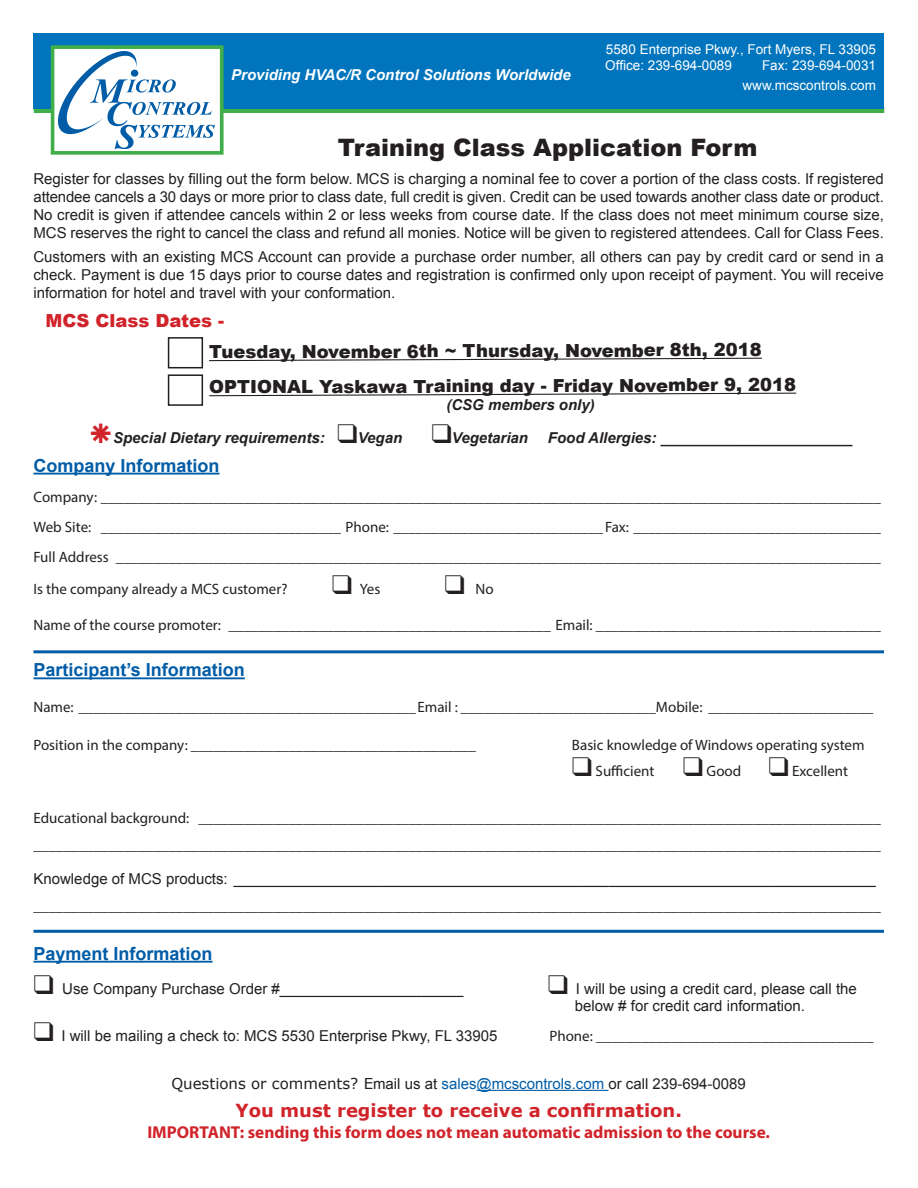
<style>
.page{position:relative;width:918px;height:1188px;background:#fff}
.page>*{position:absolute;margin:0;border:0;box-sizing:border-box;transform-origin:0 0}
.t1{font:900 24px "Arial";color:#231f20}
.t2{font:900 18px/35.1px "Arial";letter-spacing:-.005em;color:#231f20}
.t3{font:700 18px "Arial";color:#015ca7}
.t4{font:700 18px "Verdana";color:#d1232a}
.t5{font:900 18px "Arial";color:#d1232a}
.t6{font:700 17.25px "Myriad Pro";color:#d1232a}
.t7{font:15px/30px "Myriad Pro";color:#231f20;text-align:justify}
.t8{font:15px/18px "Arial";color:#231f20;text-align:justify}
.t9{font:italic 700 15px "Arial";color:#231f20}
.t10{font:italic 700 15px "Arial";color:#fff}
.t11{font:13.5px/16.2px "Arial";color:#fff}
.s1{font-family:"Verdana"}
.s2{color:#015ca7}
</style>
<div class="page">
<svg style="left:209px;top:357px;width:553px;height:5px"></svg>
<svg style="left:209px;top:392px;width:588px;height:5px"></svg>
<div style="left:168px;top:337px;width:35px;height:31px;border:2px solid #231f20"></div>
<div style="left:168px;top:374px;width:35px;height:32px;border:2px solid #231f20"></div>
<div style="left:34px;top:107px;width:850px;height:6px;background:#40ae49"></div>
<div style="left:34px;top:34px;width:850px;height:75px;background:#0075bd"></div>
<div style="left:53px;top:47px;width:169px;height:106px;background:#fff"></div>
<img style="left:59px;top:52px;width:156px;height:97px">
<div style="left:51px;top:45px;width:173px;height:110px;border:4px solid #40ae49"></div>
<hr style="left:33px;top:473px;width:186px;height:2px;background:#015ca7">
<hr style="left:33px;top:650px;width:851px;height:3px;background:#015ca7">
<hr style="left:33px;top:677px;width:212px;height:2px;background:#015ca7">
<hr style="left:33px;top:930px;width:851px;height:3px;background:#015ca7">
<hr style="left:33px;top:961px;width:180px;height:2px;background:#015ca7">
<hr style="left:477px;top:1090px;width:131px;height:1px;background:#015ca7">
<p class="t10" style="left:231px;top:64px;width:341px">Providing HVAC/R Control Solutions Worldwide</p>
<p class="t11" style="left:605px;top:41px;width:272px">5580 Enterprise Pkwy., Fort Myers, FL 33905<br>Office: 239-694-0089</p>
<p class="t11" style="left:743px;top:56px;width:135px;line-height:19.8px;text-align:right">Fax: 239-694-0031 www.mcscontrols.com</p>
<h1 class="t1" style="left:338px;top:130px;width:421px">Training Class Application Form</h1>
<p class="t8" style="left:33px;top:169px;width:852px">Register for classes by filling out the form below. MCS is charging a nominal fee to cover a portion of the class costs. If registered attendee cancels a 30 days or more prior to class date, full credit is given. Credit can be used towards another class date or product.<br>No credit is given if attendee cancels within 2 or less weeks from course date. If the class does not meet minimum course size, MCS reserves the right to cancel the class and refund all monies. Notice will be given to registered attendees. Call for Class Fees.</p>
<p class="t8" style="left:33px;top:248px;width:852px">Customers with an existing MCS Account can provide a purchase order number, all others can pay by credit card or send in a check. Payment is due 15 days prior to course dates and registration is confirmed only upon receipt of payment. You will receive information for hotel and travel with your conformation.</p>
<p class="t5" style="left:45px;top:308px;width:180px">MCS Class Dates -</p>
<p class="t2" style="left:209px;top:333px;width:589px">Tuesday, November 6th ~ Thursday, November 8th, 2018<br>OPTIONAL Yaskawa Training day - Friday November 9, 2018</p>
<p class="t9" style="left:446px;top:395px;width:150px">(CSG members only)</p>
<p class="t9" style="left:113px;top:428px;width:417px">Special Dietary requirements: ❑Vegan ❑Vegetarian</p>
<p class="t9" style="left:548px;top:428px;width:306px">Food Allergies: _______________________</p>
<p class="t3" style="left:33px;top:453px;width:188px">Company Information</p>
<p class="t7" style="left:33px;top:481px;width:849px">Company: ________________________________________________________________________________________________________ Web Site: ________________________________ Phone: ____________________________Fax: _________________________________ Full Address ______________________________________________________________________________________________________</p>
<p class="t7" style="left:33px;top:574px;width:255px">Is the company already a MCS customer?</p>
<p class="t7" style="left:332px;top:574px;width:50px">❑ Yes</p>
<p class="t7" style="left:444px;top:574px;width:51px">❑ No</p>
<p class="t7" style="left:33px;top:610px;width:849px">Name of the course promoter: ___________________________________________ Email: ______________________________________</p>
<p class="t3" style="left:33px;top:658px;width:213px">Participant’s Information</p>
<p class="t7" style="left:33px;top:692px;width:842px">Name: _____________________________________________Email : __________________________Mobile: ______________________</p>
<p class="t7" style="left:33px;top:730px;width:444px">Position in the company: ______________________________________</p>
<p class="t7" style="left:572px;top:730px;width:294px">Basic knowledge of Windows operating system</p>
<p class="t7" style="left:572px;top:756px;width:278px">❑ Sufficient ❑ Good ❑ Excellent</p>
<p class="t7" style="left:33px;top:805px;width:849px;line-height:27px">Educational background: ___________________________________________________________________________________________ _________________________________________________________________________________________________________________</p>
<p class="t8" style="left:33px;top:870px;width:844px">Knowledge of MCS products: _____________________________________________________________________________</p>
<p class="t7" style="left:33px;top:891px;width:849px">_________________________________________________________________________________________________________________</p>
<p class="t3" style="left:33px;top:941px;width:181px">Payment Information</p>
<p class="t8" style="left:33px;top:980px;width:431px">❑ Use Company Purchase Order #______________________</p>
<p class="t8" style="left:575px;top:981px;width:283px;line-height:16.5px;text-indent:-27px">❑ I will be using a credit card, please call the below # for credit card information.</p>
<p class="t8" style="left:33px;top:1027px;width:466px">❑ I will be mailing a check to: MCS 5530 Enterprise Pkwy, FL 33905</p>
<p class="t7" style="left:549px;top:1021px;width:326px">Phone: _____________________________________</p>
<p class="t8" style="left:171px;top:1075px;width:576px"><span class="s1">Questions or comments? E</span>mail us at <span class="s2">sales@mcscontrols.com</span> or call 239-694-0089</p>
<p class="t4" style="left:236px;top:1098px;width:448px">You must register to receive a confirmation.</p>
<p class="t6" style="left:147px;top:1121px;width:624px">IMPORTANT: sending this form does not mean automatic admission to the course.</p>
</div>
